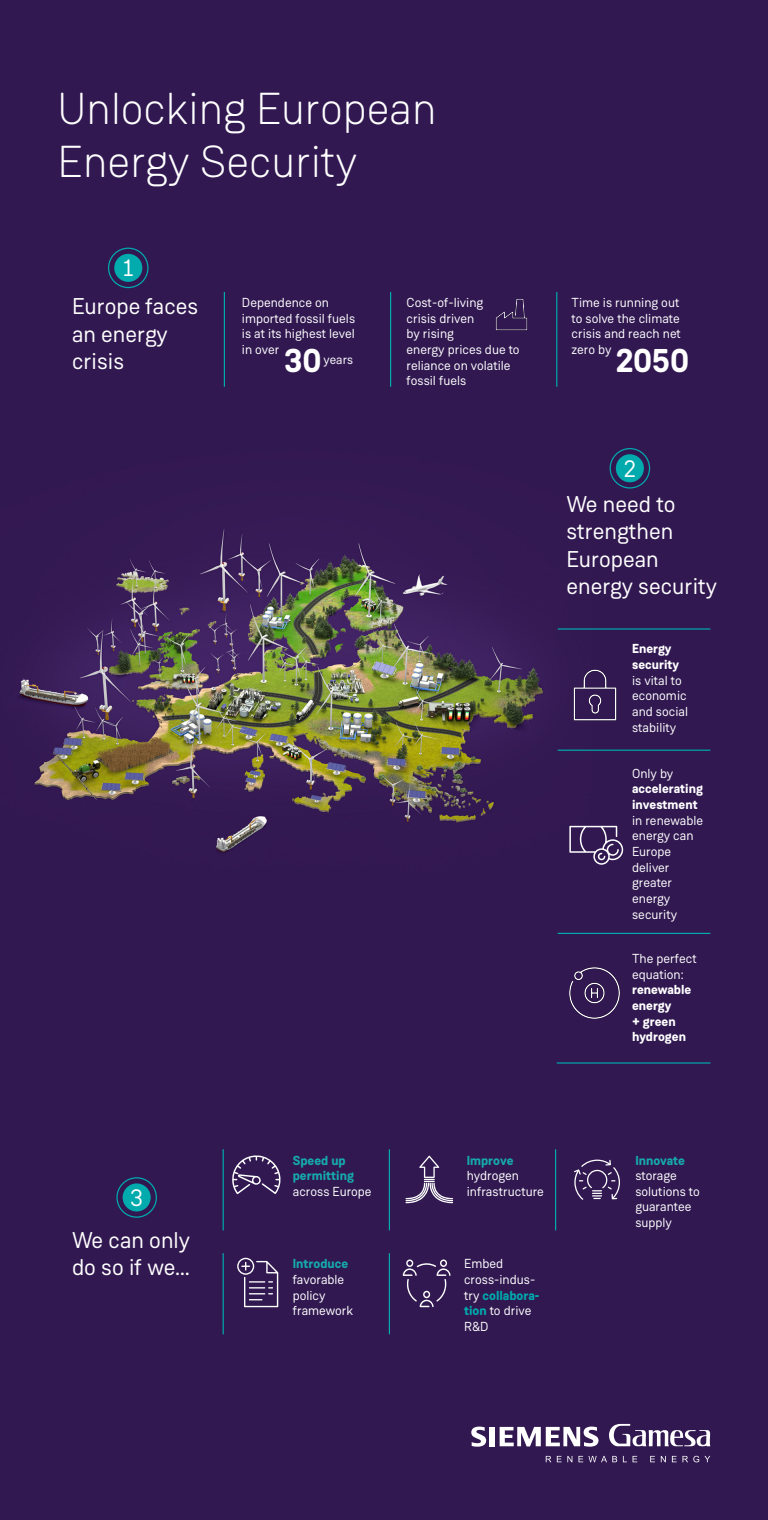
<style>
.page{position:relative;width:768px;height:1520px;background:#fff}
.page>*{position:absolute;margin:0;border:0;box-sizing:border-box;transform-origin:0 0}
.t1{font:300 44.64px/53.6px "Weissenhof Grotesk";color:#fff}
.t2{font:700 33.36px "Weissenhof Grotesk";color:#fff}
.t3{font:24px "Weissenhof Grotesk";color:#fff}
.t4{font:22.8px/27.4px "Weissenhof Grotesk";color:#fff}
.t5{font:13.04px/15.6px "Weissenhof Grotesk";color:#fff}
.t6{font:700 13.04px/15.6px "Weissenhof Grotesk";color:#fff}
.t7{font:700 13.04px/15.6px "Weissenhof Grotesk";color:#16aaac}
.t8{font:12.72px "Weissenhof Grotesk";color:#fff}
.s1{font-weight:400;color:#fff}
.s2{font-weight:700}
.s3{font-weight:400}
.s4{font-weight:700;color:#16aaac}
.s5{font-weight:700;color:#00aaad}
</style>
<div class="page">
<img style="left:0;top:0;width:768px;height:1520px">
<div style="left:114px;top:254px;width:28px;height:28px;background:#00aaad;border-radius:50%"></div>
<div style="left:108px;top:248px;width:41px;height:40px;border:1px solid #00aaad;border-radius:50%"></div>
<div style="left:123px;top:1183px;width:28px;height:29px;background:#00aaad;border-radius:50%"></div>
<div style="left:116px;top:1177px;width:41px;height:41px;border:1px solid #00aaad;border-radius:50%"></div>
<div style="left:616px;top:454px;width:28px;height:28px;background:#00aaad;border-radius:50%"></div>
<div style="left:610px;top:448px;width:40px;height:41px;border:1px solid #00aaad;border-radius:50%"></div>
<hr style="left:223px;top:1149px;width:1px;height:81px;background:#00aaad">
<hr style="left:223px;top:1253px;width:1px;height:81px;background:#00aaad">
<hr style="left:389px;top:1149px;width:1px;height:81px;background:#00aaad">
<hr style="left:389px;top:1253px;width:1px;height:81px;background:#00aaad">
<hr style="left:555px;top:1149px;width:1px;height:81px;background:#00aaad">
<hr style="left:224px;top:292px;width:1px;height:95px;background:#00aaad">
<hr style="left:390px;top:292px;width:1px;height:95px;background:#00aaad">
<hr style="left:556px;top:292px;width:1px;height:95px;background:#00aaad">
<img style="left:494px;top:298px;width:34px;height:34px">
<hr style="left:558px;top:628px;width:152px;height:2px;background:#00aaad">
<hr style="left:558px;top:750px;width:152px;height:1px;background:#00aaad">
<hr style="left:558px;top:933px;width:152px;height:1px;background:#00aaad">
<hr style="left:557px;top:1062px;width:153px;height:2px;background:#00aaad">
<img style="left:566px;top:666px;width:58px;height:58px">
<svg style="left:569px;top:826px;width:54px;height:39px;background:#594573"></svg>
<img style="left:566px;top:965px;width:57px;height:56px">
<svg style="left:232px;top:1155px;width:49px;height:39px;background:#554170"></svg>
<svg style="left:237px;top:1258px;width:41px;height:49px;background:#564270"></svg>
<svg style="left:406px;top:1156px;width:47px;height:47px;background:#523d6c"></svg>
<svg style="left:403px;top:1259px;width:48px;height:48px;background:#4b3567"></svg>
<svg style="left:574px;top:1160px;width:46px;height:40px;background:#513c6c"></svg>
<svg style="left:471px;top:1427px;width:15px;height:20px"></svg>
<div style="left:489px;top:1427px;width:6px;height:19px;background:#fff"></div>
<svg style="left:500px;top:1427px;width:99px;height:20px"></svg>
<svg style="left:609px;top:1424px;width:101px;height:22px"></svg>
<svg style="left:546px;top:1456px;width:5px;height:6px"></svg>
<svg style="left:557px;top:1456px;width:15px;height:6px"></svg>
<svg style="left:578px;top:1456px;width:39px;height:6px"></svg>
<svg style="left:661px;top:1456px;width:5px;height:6px"></svg>
<svg style="left:672px;top:1456px;width:38px;height:6px"></svg>
<svg style="left:650px;top:1456px;width:5px;height:6px"></svg>
<svg style="left:623px;top:1456px;width:4px;height:6px"></svg>
<svg style="left:633px;top:1456px;width:4px;height:6px"></svg>
<p class="t1" style="left:58px;top:81px;width:381px">Unlocking European<br>Energy Security</p>
<p class="t3" style="left:123px;top:254px;width:11px">1</p>
<p class="t4" style="left:72px;top:293px;width:128px">Europe faces an energy crisis</p>
<p class="t3" style="left:130px;top:1183px;width:15px">3</p>
<p class="t4" style="left:72px;top:1226px;width:120px">We can only do so if we…</p>
<p class="t5" style="left:407px;top:295px;width:115px">Cost-of-living<br>crisis driven<br>by rising<br>energy prices due to reliance on volatile fossil fuels</p>
<p class="t5" style="left:572px;top:295px;width:111px">Time is running out to solve the climate crisis and reach net zero by</p>
<p class="t5" style="left:242px;top:295px;width:115px">Dependence on imported fossil fuels is at its highest level in over</p>
<p class="t2" style="left:284px;top:339px;width:39px">30</p>
<p class="t8" style="left:324px;top:352px;width:31px">years</p>
<p class="t2" style="left:616px;top:339px;width:75px">2050</p>
<p class="t3" style="left:624px;top:454px;width:14px">2</p>
<p class="t4" style="left:566px;top:490px;width:152px">We need to strengthen<br>European energy security</p>
<p class="t7" style="left:293px;top:1152px;width:80px">Speed up permitting <span class="s1">across Europe</span></p>
<p class="t5" style="left:632px;top:641px;width:57px"><span class="s2">Energy security </span>is vital to economic and social stability</p>
<p class="t5" style="left:632px;top:765px;width:72px">Only by <span class="s2">accelerating investment </span>in renewable energy can<br>Europe deliver greater energy security</p>
<p class="t6" style="left:632px;top:951px;width:66px"><span class="s3">The perfect equation: </span>renewable energy<br>+ green hydrogen</p>
<p class="t5" style="left:467px;top:1152px;width:79px"><span class="s4">Improve </span>hydrogen infrastructure</p>
<p class="t5" style="left:635px;top:1152px;width:66px"><span class="s4">Innovate </span>storage solutions to guarantee supply</p>
<p class="t5" style="left:293px;top:1256px;width:62px"><span class="s4">Introduce </span>favorable policy framework</p>
<p class="t5" style="left:464px;top:1256px;width:77px">Embed cross-indus&shy;try <span class="s5">collabora&shy;tion</span> to drive<br>R&amp;D</p>
</div>
